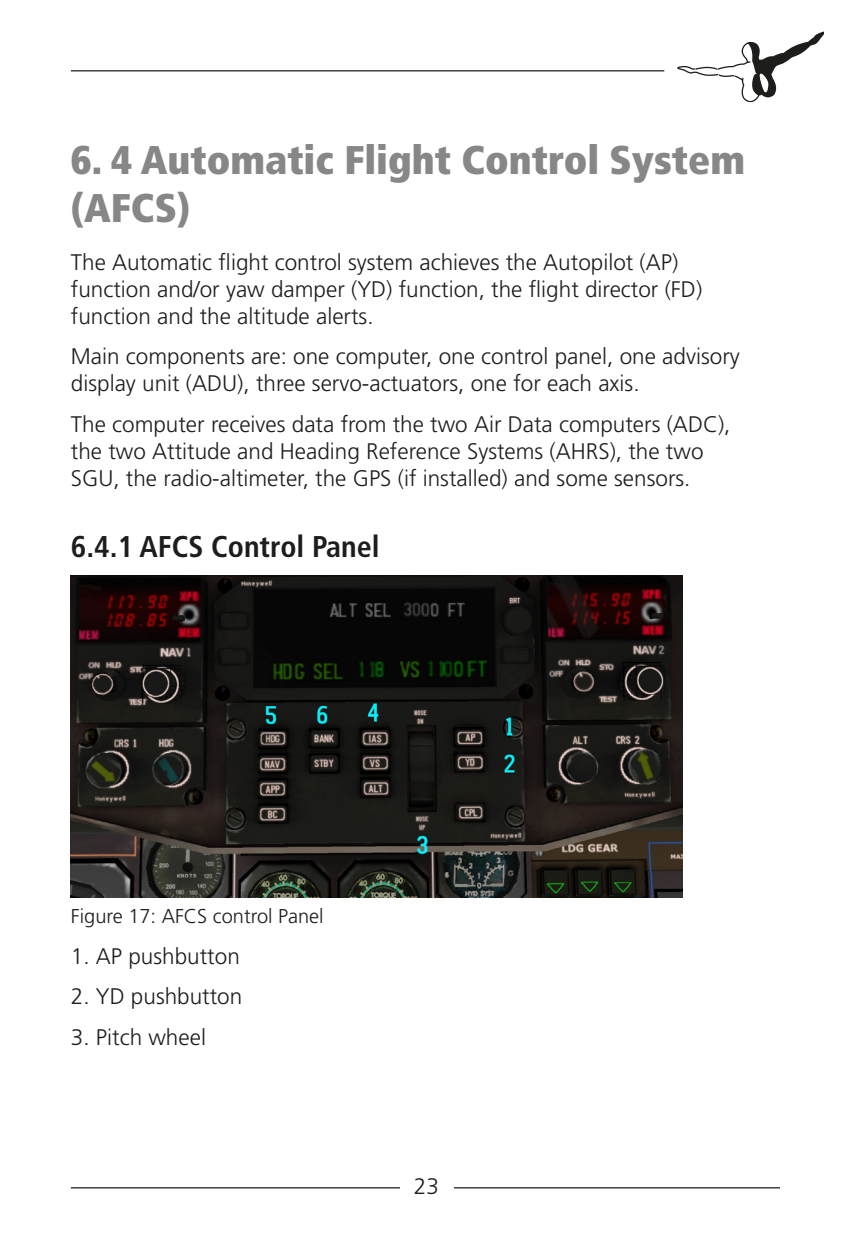
<style>
.page{position:relative;width:858px;height:1241px;background:#fff}
.page>*{position:absolute;margin:0;border:0;box-sizing:border-box;transform-origin:0 0}
.t1{font:900 condensed 40px/48px "Frutiger";color:#878787}
.t2{font:700 condensed 30px "Frutiger";color:#1d1d1b}
.t3{font:300 22.5px/27px "Frutiger";color:#1d1d1b}
.t4{font:300 20px "Frutiger";color:#1d1d1b}
</style>
<div class="page">
<hr style="left:71px;top:70px;width:593px;height:1px;background:#1d1d1b">
<svg style="left:677px;top:32px;width:146px;height:70px"></svg>
<hr style="left:71px;top:1186px;width:709px;height:2px;background:#1d1d1b">
<div style="left:400px;top:1176px;width:54px;height:36px;background:#fff"></div>
<img style="left:71px;top:575px;width:611px;height:321px">
<h1 class="t1" style="left:71px;top:135px;width:675px">6. 4 Automatic Flight Control System (AFCS)</h1>
<p class="t3" style="left:71px;top:249px;width:632px">The Automatic flight control system achieves the Autopilot (AP) function and/or yaw damper (YD) function, the flight director (FD) function and the altitude alerts.</p>
<p class="t3" style="left:71px;top:343px;width:670px">Main components are: one computer, one control panel, one advisory display unit (ADU), three servo-actuators, one for each axis.</p>
<p class="t3" style="left:71px;top:411px;width:661px">The computer receives data from the two Air Data computers (ADC), the two Attitude and Heading Reference Systems (AHRS), the two<br>SGU, the radio-altimeter, the GPS (if installed) and some sensors.</p>
<h2 class="t2" style="left:71px;top:528px;width:310px">6.4.1 AFCS Control Panel</h2>
<p class="t4" style="left:71px;top:905px;width:254px">Figure 17: AFCS control Panel</p>
<p class="t3" style="left:71px;top:942px;width:170px">1. AP pushbutton</p>
<p class="t3" style="left:71px;top:983px;width:173px">2. YD pushbutton</p>
<p class="t3" style="left:71px;top:1023px;width:137px">3. Pitch wheel</p>
<p class="t3" style="left:414px;top:1172px;width:27px">23</p>
</div>
